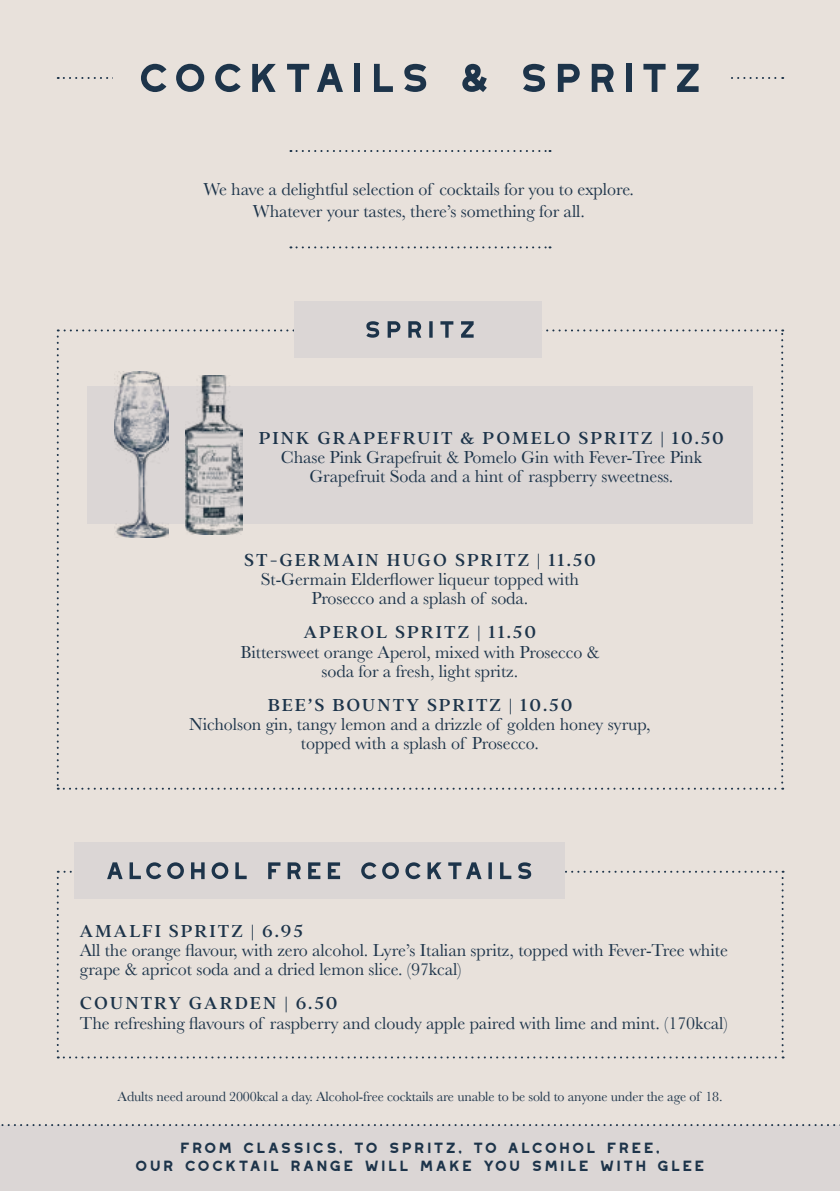
<style>
.page{position:relative;width:840px;height:1191px;background:#fff}
.page>*{position:absolute;margin:0;border:0;box-sizing:border-box;transform-origin:0 0}
.t1{font:700 50.4px "Westmount";color:#1d344a}
.t2{font:500 19px "Addington CF";letter-spacing:.105em;color:#1d344a}
.t3{font:700 18.6px/18px "Westmount";color:#1d344a;text-align:center}
.t4{font:18px/19.2px "Baskerville";letter-spacing:-.005em;color:#1d344a;text-align:center}
.t5{font:14px "Baskerville";letter-spacing:-.01em;color:#1d344a}
</style>
<div class="page">
<div style="left:0;top:0;width:839px;height:1191px;background:#e8e1db"></div>
<div style="left:0;top:1125px;width:839px;height:66px;background:#dbd6d5"></div>
<svg style="left:1px;top:1124px;width:839px;height:2px"></svg>
<svg style="left:290px;top:150px;width:260px;height:2px"></svg>
<svg style="left:290px;top:246px;width:260px;height:2px"></svg>
<svg style="left:58px;top:77px;width:724px;height:2px"></svg>
<div style="left:113px;top:57px;width:613px;height:40px;background:#e8e1db"></div>
<div style="left:294px;top:301px;width:247px;height:57px;background:#dbd6d5"></div>
<svg style="left:57px;top:321px;width:725px;height:468px"></svg>
<div style="left:87px;top:386px;width:665px;height:138px;background:#dbd6d5"></div>
<img style="left:185px;top:375px;width:57px;height:159px">
<div style="left:74px;top:842px;width:490px;height:57px;background:#dbd6d5"></div>
<svg style="left:57px;top:862px;width:726px;height:196px"></svg>
<img style="left:114px;top:372px;width:54px;height:165px">
<h1 class="t1" style="left:136px;top:51px;width:570px">COCKTAILS &amp; SPRITZ</h1>
<p class="t4" style="left:203px;top:178px;width:432px;line-height:21.8px">We have a delightful selection of cocktails for you to explore.<br>Whatever your tastes, there’s something for all.</p>
<p class="t2" style="left:259px;top:424px;width:466px">PINK GRAPEFRUIT &amp; POMELO SPRITZ | 10.50</p>
<p class="t4" style="left:280px;top:447px;width:422px">Chase Pink Grapefruit &amp; Pomelo Gin with Fever-Tree Pink<br>Grapefruit Soda and a hint of raspberry sweetness.</p>
<p class="t2" style="left:244px;top:546px;width:353px">ST-GERMAIN HUGO SPRITZ | 11.50</p>
<p class="t4" style="left:261px;top:570px;width:319px">St-Germain Elderflower liqueur topped with<br>Prosecco and a splash of soda.</p>
<p class="t2" style="left:304px;top:618px;width:234px">APEROL SPRITZ | 11.50</p>
<p class="t4" style="left:240px;top:642px;width:360px">Bittersweet orange Aperol, mixed with Prosecco &amp; soda for a fresh, light spritz.</p>
<p class="t2" style="left:267px;top:691px;width:306px">BEE’S BOUNTY SPRITZ | 10.50</p>
<p class="t4" style="left:189px;top:715px;width:462px">Nicholson gin, tangy lemon and a drizzle of golden honey syrup, topped with a splash of Prosecco.</p>
<p class="t2" style="left:80px;top:917px;width:224px">AMALFI SPRITZ | 6.95</p>
<p class="t4" style="left:80px;top:941px;width:649px;text-align:left">All the orange flavour, with zero alcohol. Lyre’s Italian spritz, topped with Fever-Tree white grape &amp; apricot soda and a dried lemon slice. (97kcal)</p>
<p class="t2" style="left:80px;top:989px;width:259px">COUNTRY GARDEN | 6.50</p>
<p class="t4" style="left:80px;top:1013px;width:649px">The refreshing flavours of raspberry and cloudy apple paired with lime and mint. (170kcal)</p>
<p class="t5" style="left:118px;top:1087px;width:606px">Adults need around 2000kcal a day. Alcohol-free cocktails are unable to be sold to anyone under the age of 18.</p>
<p class="t3" style="left:134px;top:1138px;width:572px">FROM CLASSICS, TO SPRITZ, TO ALCOHOL FREE,<br>OUR COCKTAIL RANGE WILL MAKE YOU SMILE WITH GLEE</p>
</div>
